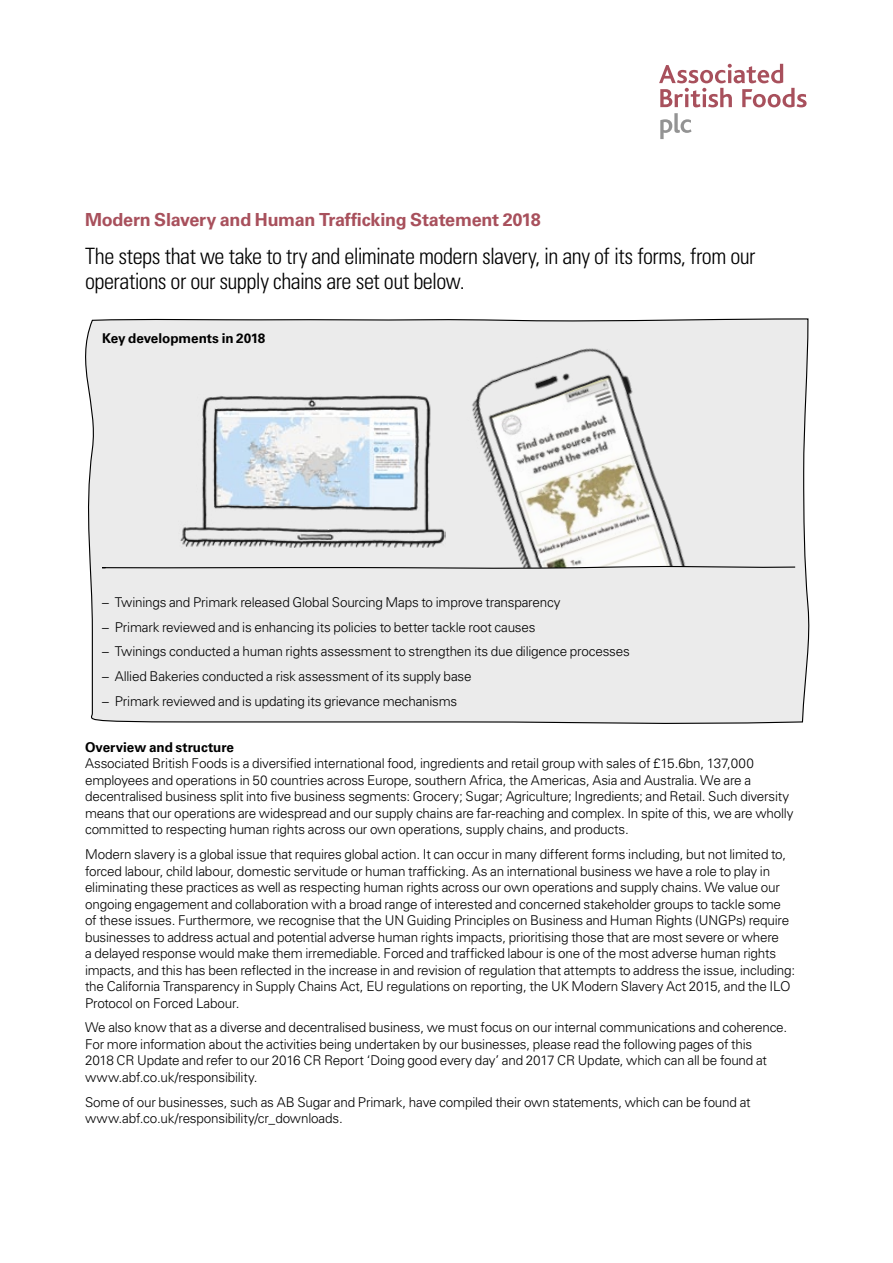
<style>
.page{position:relative;width:893px;height:1263px;background:#fff}
.page>*{position:absolute;margin:0;border:0;box-sizing:border-box;transform-origin:0 0}
.t1{font:300 condensed 22.5px/25.5px "Univers LT Std";letter-spacing:-.025em;color:#000}
.t2{font:700 18px "Univers LT Std";letter-spacing:-.015em;color:#a8505c}
.t3{font:300 13.5px/16.5px "Univers LT Std";letter-spacing:-.015em;color:#000}
.t4{font:700 13.5px "Univers LT Std";letter-spacing:-.005em;color:#000}
</style>
<div class="page">
<div style="left:85px;top:318px;width:725px;height:406px;background:#ebebeb"></div>
<svg style="left:659px;top:64px;width:148px;height:43px"></svg>
<svg style="left:660px;top:113px;width:31px;height:26px"></svg>
<div style="left:446px;top:327px;width:259px;height:49px;background:#ebebeb"></div>
<svg style="left:101px;top:376px;width:695px;height:193px;background:#e2e2e0"></svg>
<img style="left:178px;top:394px;width:268px;height:155px">
<h2 class="t2" style="left:85px;top:209px;width:457px">Modern Slavery and Human Trafficking Statement 2018</h2>
<h1 class="t1" style="left:85px;top:243px;width:672px">The steps that we take to try and eliminate modern slavery, in any of its forms, from our operations or our supply chains are set out below.</h1>
<p class="t4" style="left:102px;top:330px;width:165px">Key developments in 2018</p>
<p class="t3" style="left:102px;top:594px;width:460px">– Twinings and Primark released Global Sourcing Maps to improve transparency</p>
<p class="t3" style="left:102px;top:618px;width:435px">– Primark reviewed and is enhancing its policies to better tackle root causes</p>
<p class="t3" style="left:102px;top:643px;width:529px">– Twinings conducted a human rights assessment to strengthen its due diligence processes</p>
<p class="t3" style="left:102px;top:668px;width:371px">– Allied Bakeries conducted a risk assessment of its supply base</p>
<p class="t3" style="left:102px;top:693px;width:357px">– Primark reviewed and is updating its grievance mechanisms</p>
<p class="t4" style="left:85px;top:739px;width:151px">Overview and structure</p>
<p class="t3" style="left:85px;top:755px;width:710px">Associated British Foods is a diversified international food, ingredients and retail group with sales of £15.6bn, 137,000 employees and operations in 50 countries across Europe, southern Africa, the Americas, Asia and Australia. We are a decentralised business split into five business segments: Grocery; Sugar; Agriculture; Ingredients; and Retail. Such diversity means that our operations are widespread and our supply chains are far-reaching and complex. In spite of this, we are wholly committed to respecting human rights across our own operations, supply chains, and products.</p>
<p class="t3" style="left:85px;top:846px;width:712px">Modern slavery is a global issue that requires global action. It can occur in many different forms including, but not limited to, forced labour, child labour, domestic servitude or human trafficking. As an international business we have a role to play in eliminating these practices as well as respecting human rights across our own operations and supply chains. We value our ongoing engagement and collaboration with a broad range of interested and concerned stakeholder groups to tackle some of these issues. Furthermore, we recognise that the UN Guiding Principles on Business and Human Rights (UNGPs) require businesses to address actual and potential adverse human rights impacts, prioritising those that are most severe or where<br>a delayed response would make them irremediable. Forced and trafficked labour is one of the most adverse human rights impacts, and this has been reflected in the increase in and revision of regulation that attempts to address the issue, including: the California Transparency in Supply Chains Act, EU regulations on reporting, the UK Modern Slavery Act 2015, and the ILO Protocol on Forced Labour.</p>
<p class="t3" style="left:85px;top:1019px;width:704px">We also know that as a diverse and decentralised business, we must focus on our internal communications and coherence.<br>For more information about the activities being undertaken by our businesses, please read the following pages of this<br>2018 CR Update and refer to our 2016 CR Report ‘Doing good every day’ and 2017 CR Update, which can all be found at www.abf.co.uk/responsibility.</p>
<p class="t3" style="left:85px;top:1093px;width:667px">Some of our businesses, such as AB Sugar and Primark, have compiled their own statements, which can be found at www.abf.co.uk/responsibility/cr_downloads.</p>
</div>
